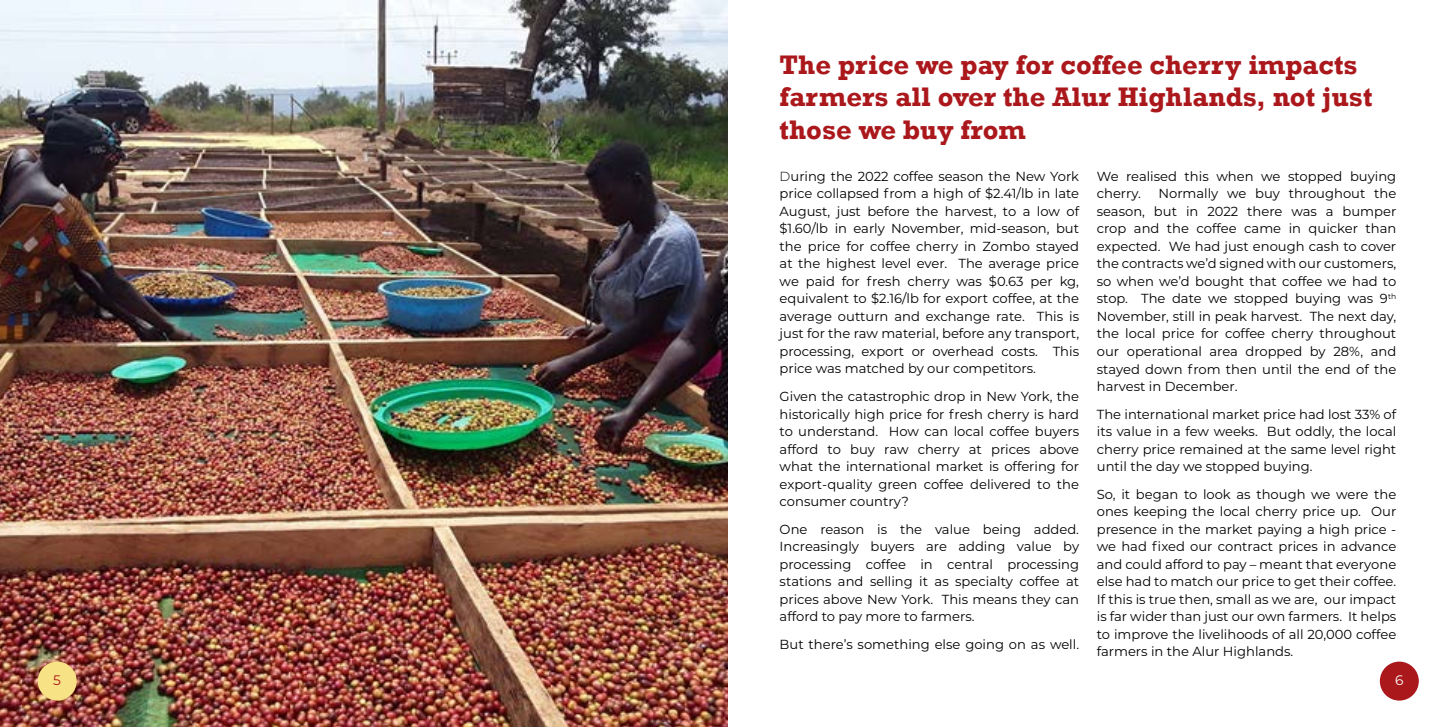
<style>
.page{position:relative;width:1453px;height:727px;background:#fff}
.page>*{position:absolute;margin:0;border:0;box-sizing:border-box;transform-origin:0 0}
.t1{font:700 27.5px/32.5px "Rockwell";color:#ab181c}
.t2{font:13.75px "Montserrat";color:#ab181c}
.t3{font:13.75px "Montserrat";color:#fff}
.t4{font:13.12px/17.5px "Montserrat";color:#000;text-align:justify}
.s1{font-weight:300}
</style>
<div class="page">
<img style="left:0;top:1px;width:727px;height:725px">
<div style="left:1380px;top:661px;width:39px;height:39px;background:#ab181c;border-radius:50%"></div>
<div style="left:38px;top:661px;width:39px;height:39px;background:#f7e286;border-radius:50%"></div>
<h1 class="t1" style="left:780px;top:48px;width:594px">The price we pay for coffee cherry impacts farmers all over the Alur Highlands, not just those we buy from</h1>
<p class="t4" style="left:780px;top:167px;width:301px"><span class="s1">D</span>uring the 2022 coffee season the New York price collapsed from a high of $2.41/lb in late August, just before the harvest, to a low of $1.60/lb in early November, mid-season, but the price for coffee cherry in Zombo stayed at the highest level ever. The average price we paid for fresh cherry was $0.63 per kg, equivalent to $2.16/lb for export coffee, at the average outturn and exchange rate. This is just for the raw material, before any transport, processing, export or overhead costs. This price was matched by our competitors.</p>
<p class="t4" style="left:780px;top:387px;width:301px">Given the catastrophic drop in New York, the historically high price for fresh cherry is hard to understand. How can local coffee buyers afford to buy raw cherry at prices above what the international market is offering for export-quality green coffee delivered to the consumer country?</p>
<p class="t4" style="left:780px;top:519px;width:301px">One reason is the value being added.<br>Increasingly buyers are adding value by processing coffee in central processing stations and selling it as specialty coffee at prices above New York. This means they can afford to pay more to farmers.</p>
<p class="t4" style="left:780px;top:634px;width:301px">But there’s something else going on as well.</p>
<p class="t4" style="left:1097px;top:167px;width:301px">We realised this when we stopped buying cherry.</p>
<p class="t4" style="left:1097px;top:184px;width:301px;text-indent:62px">Normally we buy throughout the season, but in 2022 there was a bumper crop and the coffee came in quicker than expected. We had just enough cash to cover the contracts we’d signed with our customers, so when we’d bought that coffee we had to stop. The date we stopped buying was 9<sup>th </sup>November, still in peak harvest. The next day, the local price for coffee cherry throughout our operational area dropped by 28%, and stayed down from then until the end of the harvest in December.</p>
<p class="t4" style="left:1097px;top:404px;width:301px">The international market price had lost 33% of its value in a few weeks. But oddly, the local cherry price remained at the same level right until the day we stopped buying.</p>
<p class="t4" style="left:1097px;top:484px;width:301px">So, it began to look as though we were the ones keeping the local cherry price up. Our presence in the market paying a high price - we had fixed our contract prices in advance and could afford to pay – meant that everyone else had to match our price to get their coffee.<br>If this is true then, small as we are, our impact is far wider than just our own farmers. It helps to improve the livelihoods of all 20,000 coffee farmers in the Alur Highlands.</p>
<p class="t2" style="left:53px;top:670px;width:9px">5</p>
<p class="t3" style="left:1395px;top:670px;width:10px">6</p>
</div>
